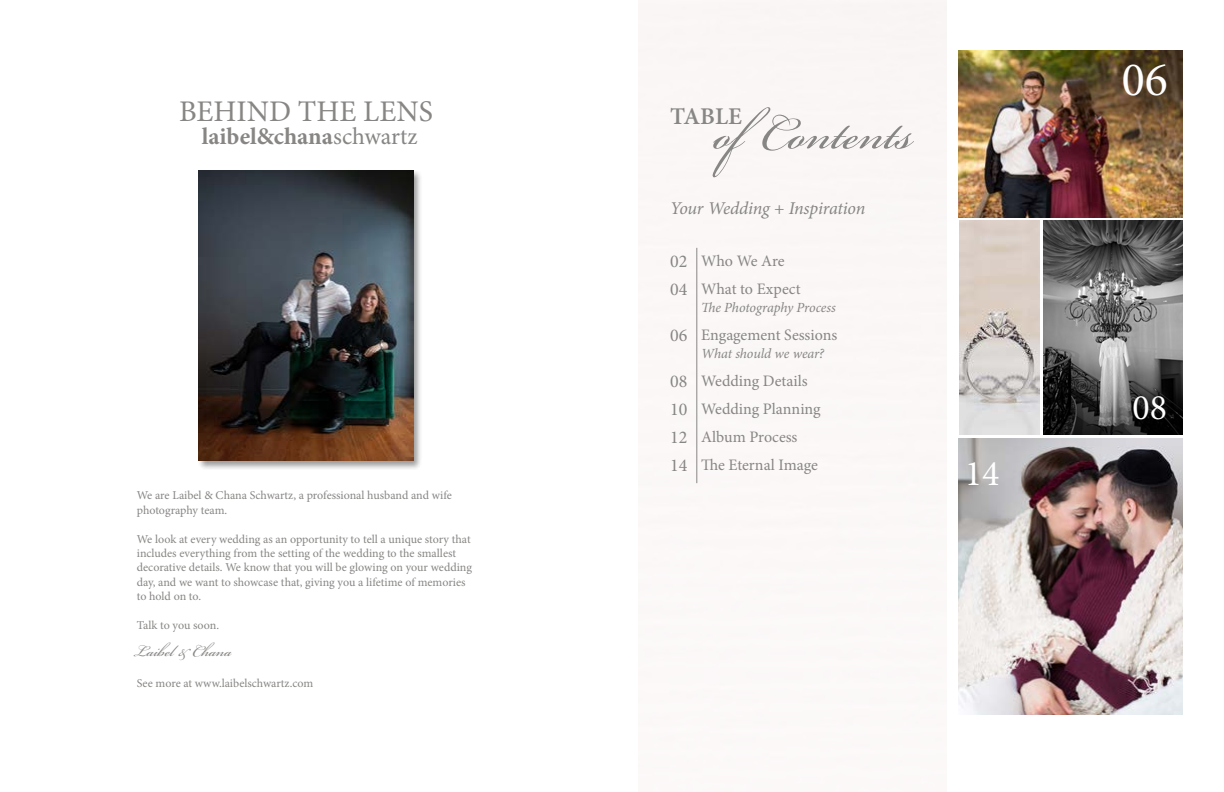
<style>
.page{position:relative;width:1224px;height:792px;background:#fff}
.page>*{position:absolute;margin:0;border:0;box-sizing:border-box;transform-origin:0 0}
.t1{font:72px "Bickham Script Pro";color:#878684}
.t2{font:48px "Minion Pro";color:#fff}
.t3{font:36px "Minion Pro";color:#fff}
.t4{font:30px "Minion Pro";color:#878684}
.t5{font:700 24px "Minion Pro";color:#878684}
.t6{font:24px "Bickham Script Pro";color:#878684}
.t7{font:600 24px "Minion Pro";color:#878684}
.t8{font:italic 18px "Minion Pro";letter-spacing:-.015em;color:#878684}
.t9{font:18px/28px "Minion Pro";color:#878684}
.t10{font:16px/28px "Minion Pro";letter-spacing:-.005em;color:#878684}
.t11{font:italic 14px "Minion Pro";letter-spacing:-.01em;color:#878684}
.t12{font:12px/14.4px "Minion Pro";letter-spacing:-.005em;color:#878684}
.s1{font-weight:400}
</style>
<div class="page">
<div style="left:198px;top:169px;width:225px;height:301px;background:#000;opacity:.39"></div>
<img style="left:199px;top:170px;width:214px;height:290px">
<hr style="left:696px;top:248px;width:1px;height:235px;background:#878684">
<img style="left:1043px;top:221px;width:140px;height:214px">
<img style="left:959px;top:221px;width:81px;height:214px">
<img style="left:959px;top:51px;width:224px;height:166px">
<img style="left:959px;top:439px;width:224px;height:275px">
<h3 class="t4" style="left:179px;top:92px;width:255px">BEHIND THE LENS</h3>
<h3 class="t5" style="left:202px;top:120px;width:217px">laibel&amp;chana<span class="s1">schwartz</span></h3>
<p class="t12" style="left:137px;top:488px;width:317px">We are Laibel &amp; Chana Schwartz, a professional husband and wife photography team.</p>
<p class="t12" style="left:137px;top:532px;width:337px">We look at every wedding as an opportunity to tell a unique story that includes everything from the setting of the wedding to the smallest decorative details. We know that you will be glowing on your wedding day, and we want to showcase that, giving you a lifetime of memories to hold on to.</p>
<p class="t12" style="left:137px;top:618px;width:84px">Talk to you soon.</p>
<h3 class="t6" style="left:133px;top:634px;width:100px">Laibel &amp; Chana</h3>
<p class="t12" style="left:137px;top:676px;width:178px">See more at www.laibelschwartz.com</p>
<h1 class="t1" style="left:714px;top:81px;width:201px">ofContents</h1>
<h3 class="t7" style="left:670px;top:100px;width:73px">TABLE</h3>
<h3 class="t8" style="left:670px;top:196px;width:197px">Your Wedding + Inspiration</h3>
<h3 class="t9" style="left:670px;top:247px;width:19px">02<br>04</h3>
<h3 class="t9" style="left:670px;top:321px;width:19px">06</h3>
<h3 class="t9" style="left:670px;top:367px;width:19px;text-align:justify">08<br>10<br>12<br>14</h3>
<h3 class="t10" style="left:701px;top:247px;width:101px">Who We Are<br>What to Expect</h3>
<p class="t11" style="left:701px;top:298px;width:136px">The Photography Process</p>
<h3 class="t10" style="left:701px;top:321px;width:138px">Engagement Sessions</h3>
<p class="t11" style="left:701px;top:344px;width:125px">What should we wear?</p>
<h3 class="t10" style="left:701px;top:367px;width:121px">Wedding Details<br>Wedding Planning<br>Album Process<br>The Eternal Image</h3>
<h3 class="t3" style="left:965px;top:449px;width:36px">14</h3>
<h2 class="t2" style="left:1122px;top:48px;width:48px">06</h2>
<h3 class="t3" style="left:1133px;top:383px;width:36px">08</h3>
</div>
